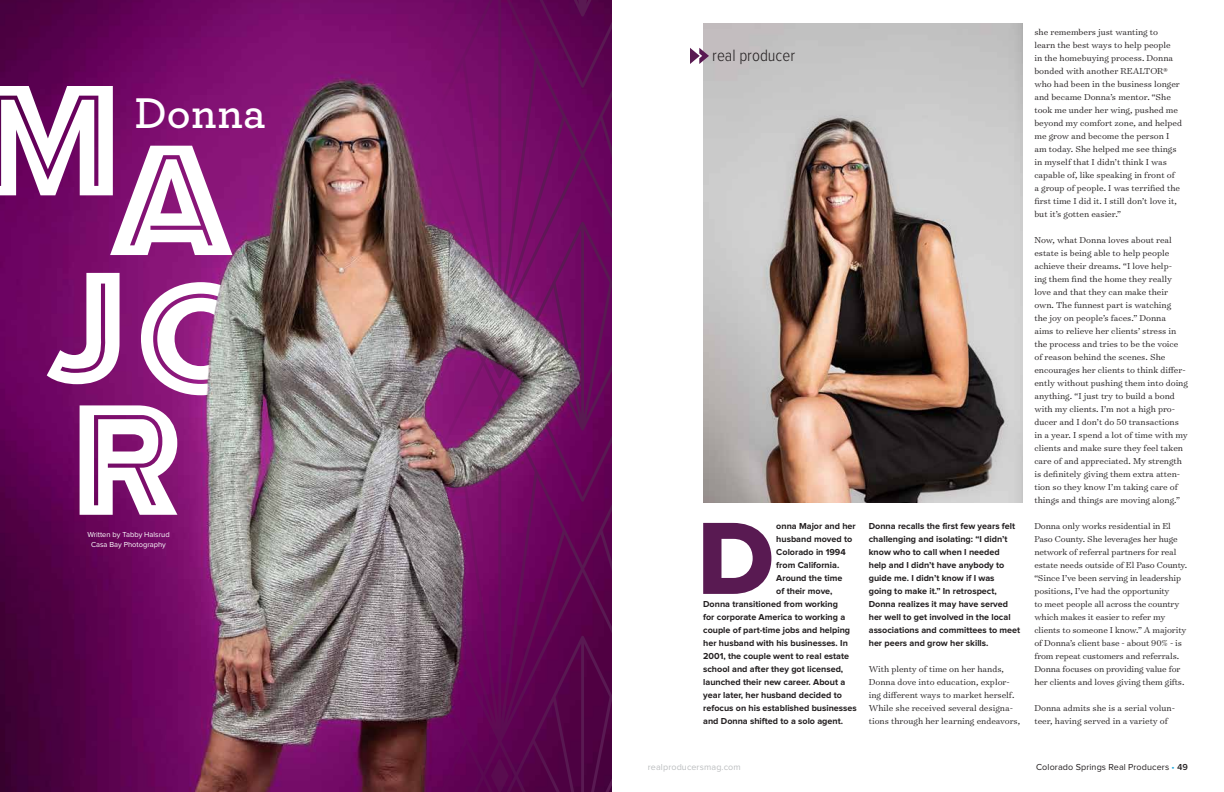
<style>
.page{position:relative;width:1224px;height:792px;background:#fff}
.page>*{position:absolute;margin:0;border:0;box-sizing:border-box;transform-origin:0 0}
.t1{font:106.5px "Proxima Nova Extrabld";color:#591a52}
.t2{font:600 45.1px "Archer Pro";letter-spacing:.005em;color:#fff}
.t3{font:300 17px "Proxima Nova Cond";color:#231f20}
.t4{font:300 9.8px/13px "Surveyor Text";color:#231f20}
.t5{font:700 9px/13px "Proxima Nova";color:#231f20}
.t6{font:9px "Proxima Nova";letter-spacing:.015em;color:#231f20}
.t7{font:9px "Proxima Nova";letter-spacing:.01em;color:#bcbec0}
.t8{font:7.5px/10px "Proxima Nova";color:#fff;text-align:center}
.s1{color:#19a8e0}
.s2{font-weight:600}
</style>
<div class="page">
<img style="left:0;top:0;width:422px;height:792px">
<svg style="left:422px;top:0;width:190px;height:199px;background:#740c67"></svg>
<svg style="left:422px;top:0;width:47px;height:88px;background:#770c69"></svg>
<svg style="left:531px;top:0;width:81px;height:88px;background:#5d0553"></svg>
<img style="left:703px;top:24px;width:319px;height:479px">
<svg style="left:141px;top:282px;width:35px;height:113px"></svg>
<svg style="left:0;top:86px;width:232px;height:169px"></svg>
<svg style="left:47px;top:273px;width:73px;height:111px"></svg>
<svg style="left:80px;top:405px;width:97px;height:110px"></svg>
<img style="left:176px;top:199px;width:108px;height:237px">
<svg style="left:690px;top:48px;width:19px;height:16px"></svg>
<img style="left:378px;top:199px;width:234px;height:593px">
<h2 class="t2" style="left:134px;top:79px;width:133px">Donna</h2>
<p class="t8" style="left:87px;top:529px;width:84px">Written by Tabby Halsrud<br>Casa Bay Photography</p>
<h3 class="t3" style="left:712px;top:48px;width:84px">real producer</h3>
<h1 class="t1" style="left:697px;top:510px;width:79px">D</h1>
<p class="t5" style="left:776px;top:520px;width:81px">onna Major and her</p>
<p class="t5" style="left:776px;top:533px;width:77px">husband moved to</p>
<p class="t5" style="left:776px;top:546px;width:71px">Colorado in 1994</p>
<p class="t5" style="left:776px;top:559px;width:65px">from California.</p>
<p class="t5" style="left:776px;top:572px;width:68px">Around the time</p>
<p class="t5" style="left:776px;top:585px;width:58px">of their move,</p>
<p class="t5" style="left:703px;top:598px;width:136px">Donna transitioned from working</p>
<p class="t5" style="left:703px;top:611px;width:144px">for corporate America to working a</p>
<p class="t5" style="left:703px;top:624px;width:149px">couple of part-time jobs and helping</p>
<p class="t5" style="left:703px;top:637px;width:146px">her husband with his businesses. In</p>
<p class="t5" style="left:703px;top:650px;width:148px">2001, the couple went to real estate</p>
<p class="t5" style="left:703px;top:663px;width:142px">school and after they got licensed,</p>
<p class="t5" style="left:703px;top:676px;width:144px">launched their new career. About a</p>
<p class="t5" style="left:703px;top:689px;width:140px">year later, her husband decided to</p>
<p class="t5" style="left:703px;top:702px;width:155px">refocus on his established businesses</p>
<p class="t5" style="left:703px;top:715px;width:141px">and Donna shifted to a solo agent.</p>
<p class="t5" style="left:869px;top:520px;width:153px">Donna recalls the first few years felt challenging and isolating: “I didn’t know who to call when I needed<br>help and I didn’t have anybody to guide me. I didn’t know if I was<br>going to make it.” In retrospect, Donna realizes it may have served her well to get involved in the local associations and committees to meet her peers and grow her skills.</p>
<p class="t4" style="left:869px;top:662px;width:153px">With plenty of time on her hands, Donna dove into education, explor&shy;ing different ways to market herself.<br>While she received several designa&shy;tions through her learning endeavors,</p>
<p class="t4" style="left:1034px;top:25px;width:149px">she remembers just wanting to<br>learn the best ways to help people<br>in the homebuying process. Donna bonded with another REALTOR® who had been in the business longer and became Donna’s mentor. “She took me under her wing, pushed me beyond my comfort zone, and helped me grow and become the person I am today. She helped me see things in myself that I didn’t think I was capable of, like speaking in front of<br>a group of people. I was terrified the first time I did it. I still don’t love it, but it’s gotten easier.”</p>
<p class="t4" style="left:1034px;top:233px;width:155px">Now, what Donna loves about real estate is being able to help people achieve their dreams. “I love help-<br>ing them find the home they really love and that they can make their own. The funnest part is watching<br>the joy on people’s faces.” Donna<br>aims to relieve her clients’ stress in the process and tries to be the voice of reason behind the scenes. She encourages her clients to think differ&shy;ently without pushing them into doing anything. “I just try to build a bond with my clients. I’m not a high pro&shy;ducer and I don’t do 50 transactions in a year. I spend a lot of time with my clients and make sure they feel taken care of and appreciated. My strength is definitely giving them extra atten&shy;tion so they know I’m taking care of things and things are moving along.”</p>
<p class="t4" style="left:1034px;top:519px;width:154px">Donna only works residential in El Paso County. She leverages her huge network of referral partners for real estate needs outside of El Paso County. “Since I’ve been serving in leadership positions, I’ve had the opportunity<br>to meet people all across the country which makes it easier to refer my clients to someone I know.” A majority of Donna’s client base - about 90% - is from repeat customers and referrals.<br>Donna focuses on providing value for her clients and loves giving them gifts.</p>
<p class="t4" style="left:1034px;top:701px;width:142px">Donna admits she is a serial volun&shy;teer, having served in a variety of</p>
<p class="t7" style="left:648px;top:762px;width:94px">realproducersmag.com</p>
<p class="t6" style="left:1036px;top:762px;width:153px">Colorado Springs Real Producers <span class="s1">•</span> <span class="s2">49</span></p>
</div>
